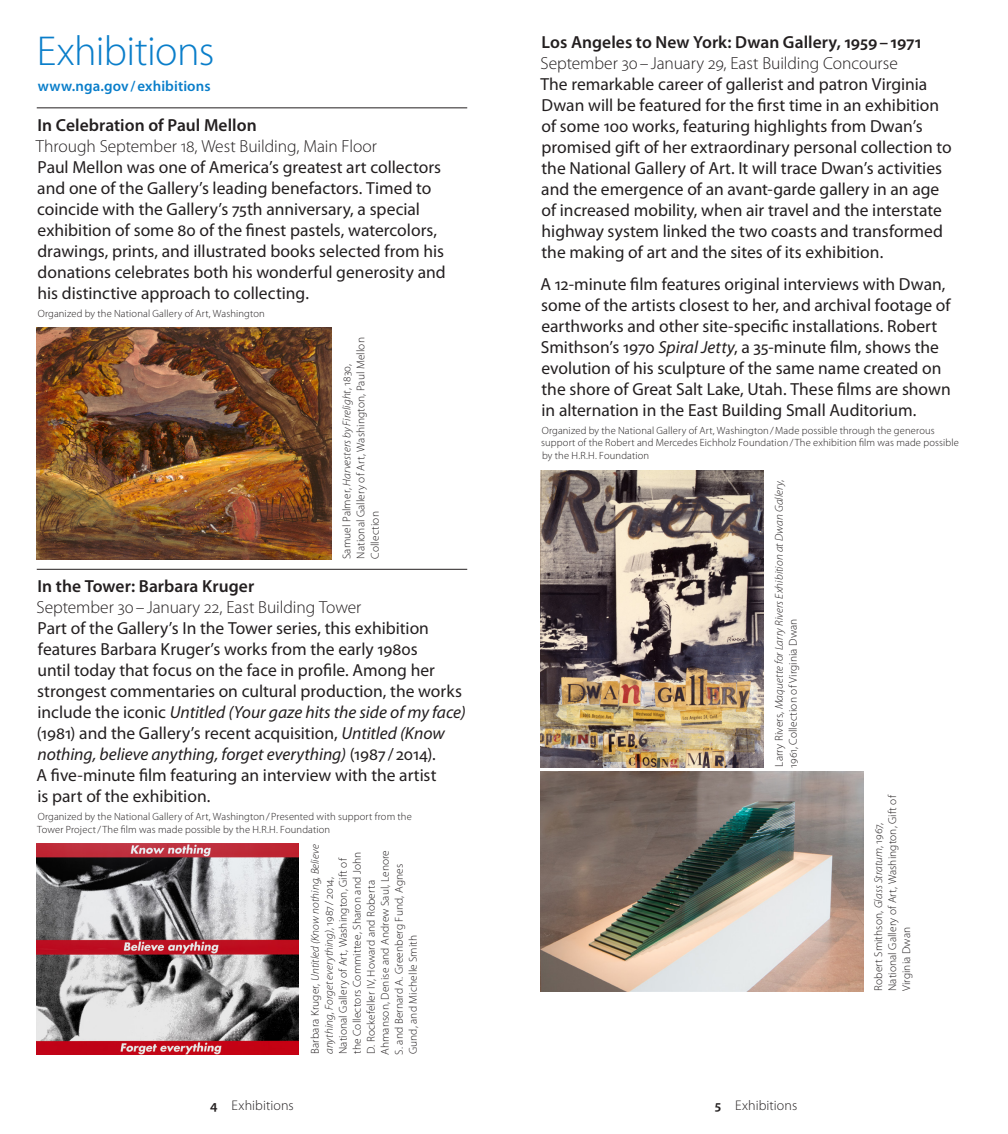
<style>
.page{position:relative;width:1008px;height:1134px;background:#fff}
.page>*{position:absolute;margin:0;border:0;box-sizing:border-box;transform-origin:0 0}
._01__section_head{font:300 42px "Myriad Pro";letter-spacing:-.015em;color:#0a7eca}
._04__text{font:17.5px/21px "Myriad Pro";color:#231f20}
._04a__text_second{font:17.5px/21px "Myriad Pro";color:#231f20}
._03__subhead_date{font:300 17.5px "Myriad Pro";letter-spacing:-.005em;color:#231f20}
._02__head_title_even{font:600 17.5px "Myriad Pro";color:#231f20}
._02a__head_title_eve{font:600 17.5px "Myriad Pro";color:#231f20}
._01a__section_head_u{font:600 14.88px "Myriad Pro";letter-spacing:.01em;color:#0a7eca}
._08__folio{font:300 14px "Myriad Pro";letter-spacing:.005em;color:#231f20}
.t1{font:300 11.38px/14px "Myriad Pro";letter-spacing:.01em;color:#231f20}
.t2{font:italic 300 11.38px/14px "Myriad Pro";letter-spacing:.01em;color:#231f20}
._05__exhibition_cred{font:300 10.5px/12.6px "Myriad Pro";letter-spacing:.015em;color:#231f20}
.s1{font-style:italic}
.s2{font-style:normal}
.s3{font-weight:600}
</style>
<div class="page">
<img style="left:541px;top:470px;width:223px;height:297px">
<img style="left:541px;top:772px;width:323px;height:219px">
<hr style="left:37px;top:108px;width:430px;height:1px;background:#231f20">
<hr style="left:37px;top:569px;width:430px;height:1px;background:#231f20">
<img style="left:37px;top:328px;width:294px;height:231px">
<img style="left:37px;top:844px;width:262px;height:210px">
<p class="_01__section_head" style="left:37px;top:28px;width:179px">Exhibitions</p>
<p class="_01a__section_head_u" style="left:38px;top:77px;width:174px">www.nga.gov/exhibitions</p>
<p class="_02__head_title_even" style="left:38px;top:115px;width:221px">In Celebration of Paul Mellon</p>
<p class="_03__subhead_date" style="left:36px;top:136px;width:343px">Through September 18, West Building, Main Floor</p>
<p class="_04__text" style="left:37px;top:157px;width:410px">Paul Mellon was one of America’s greatest art collectors and one of the Gallery’s leading benefactors. Timed to coincide with the Gallery’s 75th anniversary, a special exhibition of some 80 of the finest pastels, watercolors, drawings, prints, and illustrated books selected from his donations celebrates both his wonderful generosity and his distinctive approach to collecting.</p>
<p class="_05__exhibition_cred" style="left:38px;top:307px;width:229px">Organized by the National Gallery of Art, Washington</p>
<p class="t1" style="left:340px;top:559px;width:223px;rotate:-90deg">Samuel Palmer, <span class="s1">Harvesters by Firelight</span>, 1830,<br>National Gallery of Art, Washington, Paul Mellon<br>Collection</p>
<p class="_02__head_title_even" style="left:38px;top:577px;width:218px">In the Tower: Barbara Kruger</p>
<p class="_03__subhead_date" style="left:37px;top:598px;width:326px">September 30– January 22, East Building Tower</p>
<p class="_04__text" style="left:36px;top:618px;width:431px">Part of the Gallery’s In the Tower series, this exhibition features Barbara Kruger’s works from the early 1980s<br>until today that focus on the face in profile. Among her strongest commentaries on cultural production, the works include the iconic <span class="s1">Untitled (Your gaze hits the side of my face) </span>(1981) and the Gallery’s recent acquisition, <span class="s1">Untitled (Know nothing, believe anything, forget everything)</span> (1987 / 2014).<br>A five-minute film featuring an interview with the artist<br>is part of the exhibition.</p>
<p class="_05__exhibition_cred" style="left:37px;top:810px;width:376px">Organized by the National Gallery of Art, Washington/Presented with support from the<br>Tower Project/The film was made possible by the H.R.H. Foundation</p>
<p class="t1" style="left:308px;top:1055px;width:212px;rotate:-90deg">Barbara Kruger, <span class="s1">Untitled (Know nothing, Believe anything, Forget everything)</span>, 1987/2014, National Gallery of Art, Washington, Gift of the Collectors Committee, Sharon and John D. Rockefeller IV, Howard and Roberta Ahmanson, Denise and Andrew Saul, Lenore S. and Bernard A. Greenberg Fund, Agnes Gund, and Michelle Smith</p>
<p class="_02a__head_title_eve" style="left:542px;top:33px;width:382px">Los Angeles to New York: Dwan Gallery, 1959–1971</p>
<p class="_03__subhead_date" style="left:541px;top:54px;width:359px">September 30–January 29, East Building Concourse</p>
<p class="_04__text" style="left:540px;top:74px;width:413px">The remarkable career of gallerist and patron Virginia Dwan will be featured for the first time in an exhibition of some 100 works, featuring highlights from Dwan’s promised gift of her extraordinary personal collection to the National Gallery of Art. It will trace Dwan’s activities and the emergence of an avant-garde gallery in an age of increased mobility, when air travel and the interstate highway system linked the two coasts and transformed the making of art and the sites of its exhibition.</p>
<p class="_04a__text_second" style="left:540px;top:274px;width:412px">A 12-minute film features original interviews with Dwan, some of the artists closest to her, and archival footage of earthworks and other site-specific installations. Robert Smithson’s 1970 <span class="s1">Spiral Jetty</span>, a 35-minute film, shows the evolution of his sculpture of the same name created on the shore of Great Salt Lake, Utah. These films are shown in alternation in the East Building Small Auditorium.</p>
<p class="_05__exhibition_cred" style="left:541px;top:424px;width:419px">Organized by the National Gallery of Art, Washington/Made possible through the generous support of the Robert and Mercedes Eichholz Foundation/The exhibition film was made possible by the H.R.H. Foundation</p>
<p class="t2" style="left:772px;top:768px;width:290px;rotate:-90deg"><span class="s2">Larry Rivers,</span> Maquette for Larry Rivers Exhibition at Dwan Gallery<span class="s2">,<br>1961, Collection of Virginia Dwan</span></p>
<p class="t1" style="left:872px;top:991px;width:198px;rotate:-90deg">Robert Smithson, <span class="s1">Glass Stratum</span>, 1967,<br>National Gallery of Art, Washington, Gift of<br>Virginia Dwan</p>
<p class="_08__folio" style="left:210px;top:1098px;width:85px"><span class="s3">4</span> Exhibitions</p>
<p class="_08__folio" style="left:715px;top:1098px;width:84px"><span class="s3">5</span> Exhibitions</p>
</div>
